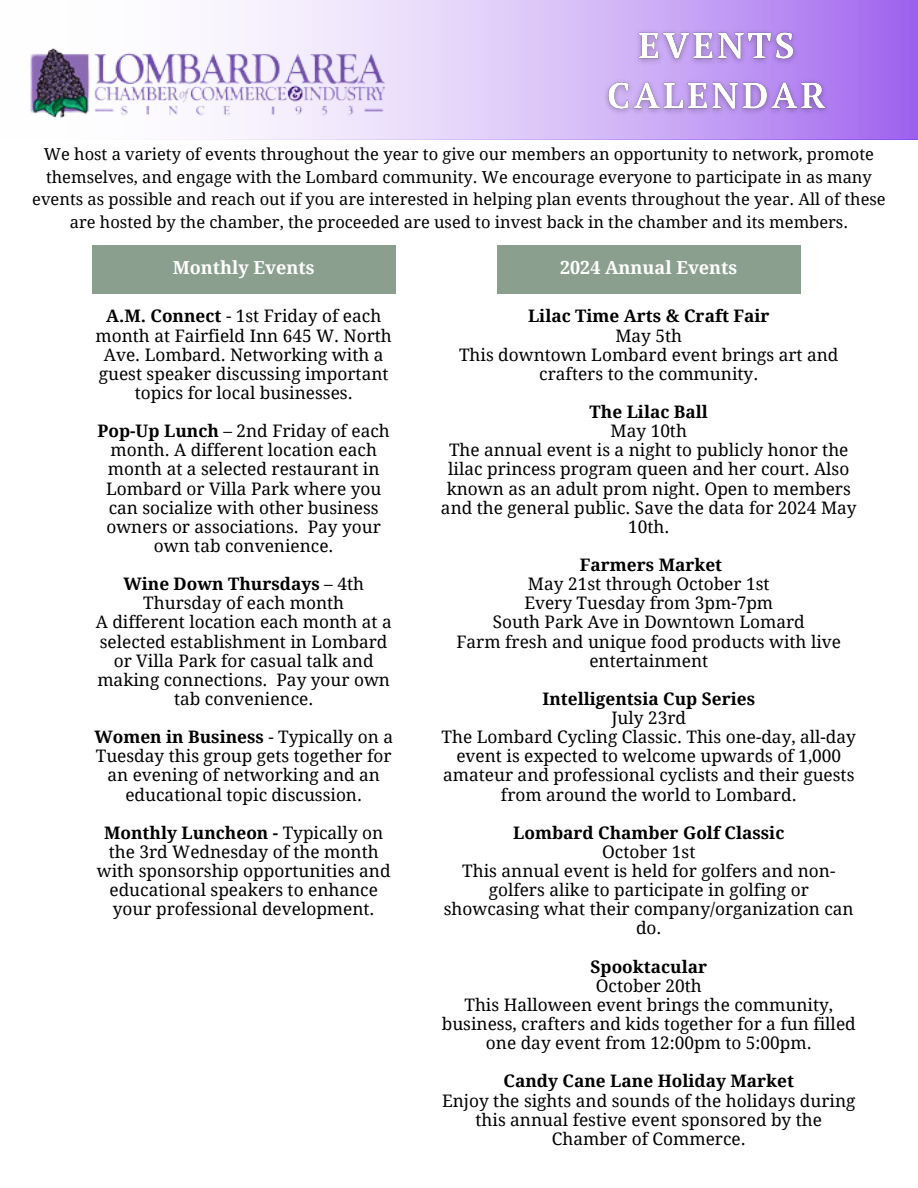
<style>
.page{position:relative;width:918px;height:1188px;background:#fff}
.page>*{position:absolute;margin:0;border:0;box-sizing:border-box;transform-origin:0 0}
.t1{font:700 18px "Droid Serif";color:#fff}
.t2{font:17.25px/19.2px "Droid Serif";color:#000;text-align:center}
.t3{font:700 17.25px "Droid Serif";color:#000}
.t4{font:16.5px/22.5px "Droid Serif";color:#000;text-align:center}
.s1{font-weight:700}
</style>
<div class="page">
<svg style="left:226px;top:0;width:692px;height:139px;background:#cfb1f6"></svg>
<img style="left:30px;top:25px;width:379px;height:115px">
<img style="left:600px;top:22px;width:234px;height:99px">
<div style="left:92px;top:245px;width:304px;height:48px;background:#8b9f8f"></div>
<div style="left:497px;top:245px;width:304px;height:48px;background:#8b9f8f"></div>
<p class="t4" style="left:32px;top:143px;width:855px">We host a variety of events throughout the year to give our members an opportunity to network, promote themselves, and engage with the Lombard community. We encourage everyone to participate in as many events as possible and reach out if you are interested in helping plan events throughout the year. All of these are hosted by the chamber, the proceeded are used to invest back in the chamber and its members.</p>
<p class="t1" style="left:173px;top:258px;width:143px">Monthly Events</p>
<h2 class="t1" style="left:560px;top:258px;width:179px">2024 Annual Events</h2>
<h2 class="t2" style="left:96px;top:307px;width:298px"><span class="s1">A.M. Connect</span> - 1st Friday of each month at Fairfield Inn 645 W. North<br>Ave. Lombard. Networking with a guest speaker discussing important topics for local businesses.</h2>
<p class="t2" style="left:98px;top:422px;width:294px"><span class="s1">Pop-Up Lunch</span> – 2nd Friday of each month. A different location each month at a selected restaurant in<br>Lombard or Villa Park where you can socialize with other business owners or associations. Pay your own tab convenience.</p>
<p class="t2" style="left:123px;top:575px;width:242px"><span class="s1">Wine Down Thursdays</span> – 4th<br>Thursday of each month</p>
<p class="t2" style="left:96px;top:613px;width:298px">A different location each month at a selected establishment in Lombard or Villa Park for casual talk and making connections. Pay your own tab convenience.</p>
<p class="t2" style="left:94px;top:728px;width:300px"><span class="s1">Women in Business</span> - Typically on a Tuesday this group gets together for an evening of networking and an educational topic discussion.</p>
<p class="t2" style="left:97px;top:823px;width:295px"><span class="s1">Monthly Luncheon -</span> Typically on the 3rd Wednesday of the month with sponsorship opportunities and educational speakers to enhance your professional development.</p>
<p class="t3" style="left:528px;top:306px;width:243px">Lilac Time Arts &amp; Craft Fair</p>
<p class="t2" style="left:615px;top:326px;width:68px">May 5th</p>
<p class="t2" style="left:459px;top:345px;width:381px">This downtown Lombard event brings art and crafters to the community.</p>
<p class="t3" style="left:590px;top:402px;width:120px">The Lilac Ball</p>
<p class="t2" style="left:611px;top:422px;width:78px">May 10th</p>
<p class="t2" style="left:441px;top:441px;width:417px">The annual event is a night to publicly honor the lilac princess program queen and her court. Also known as an adult prom night. Open to members and the general public. Save the data for 2024 May 10th.</p>
<p class="t3" style="left:580px;top:555px;width:144px">Farmers Market</p>
<p class="t2" style="left:528px;top:575px;width:243px">May 21st through October 1st</p>
<p class="t2" style="left:524px;top:594px;width:250px">Every Tuesday from 3pm-7pm</p>
<p class="t2" style="left:493px;top:613px;width:313px">South Park Ave in Downtown Lomard</p>
<p class="t2" style="left:456px;top:632px;width:386px">Farm fresh and unique food products with live entertainment</p>
<p class="t3" style="left:542px;top:689px;width:214px">Intelligentsia Cup Series</p>
<p class="t2" style="left:611px;top:708px;width:76px">July 23rd</p>
<p class="t2" style="left:442px;top:728px;width:416px">The Lombard Cycling Classic. This one-day, all-day event is expected to welcome upwards of 1,000 amateur and professional cyclists and their guests from around the world to Lombard.</p>
<p class="t3" style="left:513px;top:823px;width:273px">Lombard Chamber Golf Classic</p>
<p class="t2" style="left:602px;top:842px;width:95px">October 1st</p>
<p class="t2" style="left:444px;top:861px;width:411px">This annual event is held for golfers and non&shy;golfers alike to participate in golfing or showcasing what their company/organization can do.</p>
<p class="t3" style="left:590px;top:957px;width:118px">Spooktacular</p>
<p class="t2" style="left:596px;top:976px;width:108px">October 20th</p>
<p class="t2" style="left:442px;top:995px;width:416px">This Halloween event brings the community, business, crafters and kids together for a fun filled one day event from 12:00pm to 5:00pm.</p>
<p class="t3" style="left:504px;top:1071px;width:292px">Candy Cane Lane Holiday Market</p>
<p class="t2" style="left:442px;top:1091px;width:415px">Enjoy the sights and sounds of the holidays during this annual festive event sponsored by the<br>Chamber of Commerce.</p>
</div>
